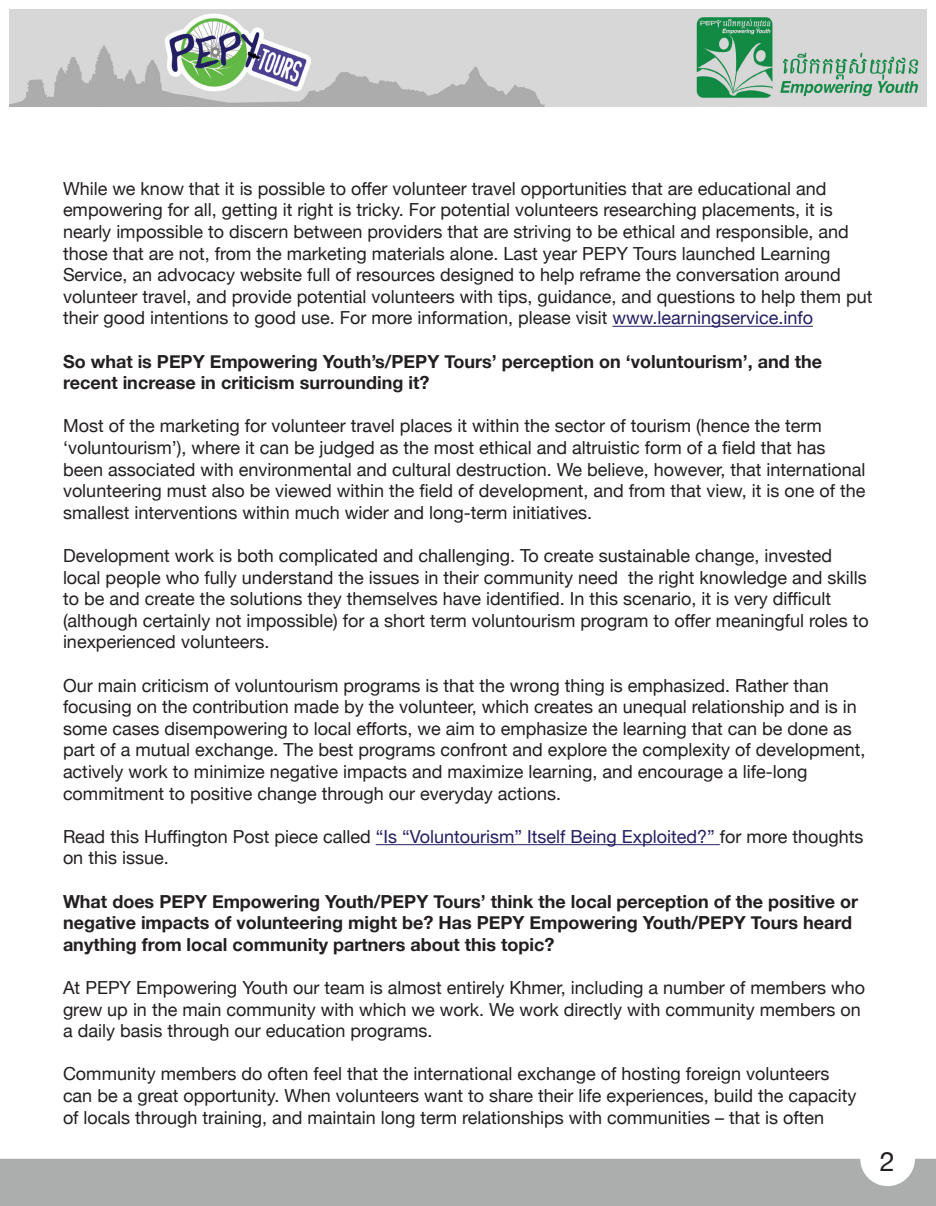
<style>
.page{position:relative;width:936px;height:1206px;background:#fff}
.page>*{position:absolute;margin:0;border:0;box-sizing:border-box;transform-origin:0 0}
.t1{font:27px "Helvetica Neue";color:#231f20}
.t2{font:18px/21.6px "Helvetica Neue";color:#231f20}
.t3{font:700 18px/21.6px "Helvetica Neue";color:#231f20}
.s1{color:#231e62}
</style>
<div class="page">
<img style="left:9px;top:9px;width:918px;height:97px">
<div style="left:0;top:1159px;width:936px;height:47px;background:#acadad"></div>
<hr style="left:612px;top:326px;width:201px;height:1px;background:#231e62">
<hr style="left:376px;top:844px;width:344px;height:1px;background:#231e62">
<div style="left:860px;top:1131px;width:55px;height:55px;background:#fff;border-radius:50%"></div>
<p class="t2" style="left:63px;top:179px;width:811px">While we know that it is possible to offer volunteer travel opportunities that are educational and empowering for all, getting it right is tricky. For potential volunteers researching placements, it is nearly impossible to discern between providers that are striving to be ethical and responsible, and those that are not, from the marketing materials alone. Last year PEPY Tours launched Learning Service, an advocacy website full of resources designed to help reframe the conversation around volunteer travel, and provide potential volunteers with tips, guidance, and questions to help them put their good intentions to good use. For more information, please visit <span class="s1">www.learningservice.info</span></p>
<p class="t3" style="left:63px;top:351px;width:761px">So what is PEPY Empowering Youth’s/PEPY Tours’ perception on ‘voluntourism’, and the recent increase in criticism surrounding it?</p>
<p class="t2" style="left:63px;top:416px;width:804px">Most of the marketing for volunteer travel places it within the sector of tourism (hence the term ‘voluntourism’), where it can be judged as the most ethical and altruistic form of a field that has been associated with environmental and cultural destruction. We believe, however, that international volunteering must also be viewed within the field of development, and from that view, it is one of the smallest interventions within much wider and long-term initiatives.</p>
<p class="t2" style="left:63px;top:546px;width:807px">Development work is both complicated and challenging. To create sustainable change, invested local people who fully understand the issues in their community need the right knowledge and skills to be and create the solutions they themselves have identified. In this scenario, it is very difficult (although certainly not impossible) for a short term voluntourism program to offer meaningful roles to inexperienced volunteers.</p>
<p class="t2" style="left:63px;top:676px;width:804px">Our main criticism of voluntourism programs is that the wrong thing is emphasized. Rather than focusing on the contribution made by the volunteer, which creates an unequal relationship and is in some cases disempowering to local efforts, we aim to emphasize the learning that can be done as part of a mutual exchange. The best programs confront and explore the complexity of development, actively work to minimize negative impacts and maximize learning, and encourage a life-long commitment to positive change through our everyday actions.</p>
<p class="t2" style="left:63px;top:827px;width:802px">Read this Huffington Post piece called <span class="s1">“Is “Voluntourism” Itself Being Exploited?”</span> for more thoughts on this issue.</p>
<p class="t3" style="left:63px;top:891px;width:797px">What does PEPY Empowering Youth/PEPY Tours’ think the local perception of the positive or negative impacts of volunteering might be? Has PEPY Empowering Youth/PEPY Tours heard anything from local community partners about this topic?</p>
<p class="t2" style="left:63px;top:978px;width:804px">At PEPY Empowering Youth our team is almost entirely Khmer, including a number of members who grew up in the main community with which we work. We work directly with community members on a daily basis through our education programs.</p>
<p class="t2" style="left:63px;top:1064px;width:795px">Community members do often feel that the international exchange of hosting foreign volunteers can be a great opportunity. When volunteers want to share their life experiences, build the capacity of locals through training, and maintain long term relationships with communities – that is often</p>
<h1 class="t1" style="left:880px;top:1142px;width:17px">2</h1>
</div>
